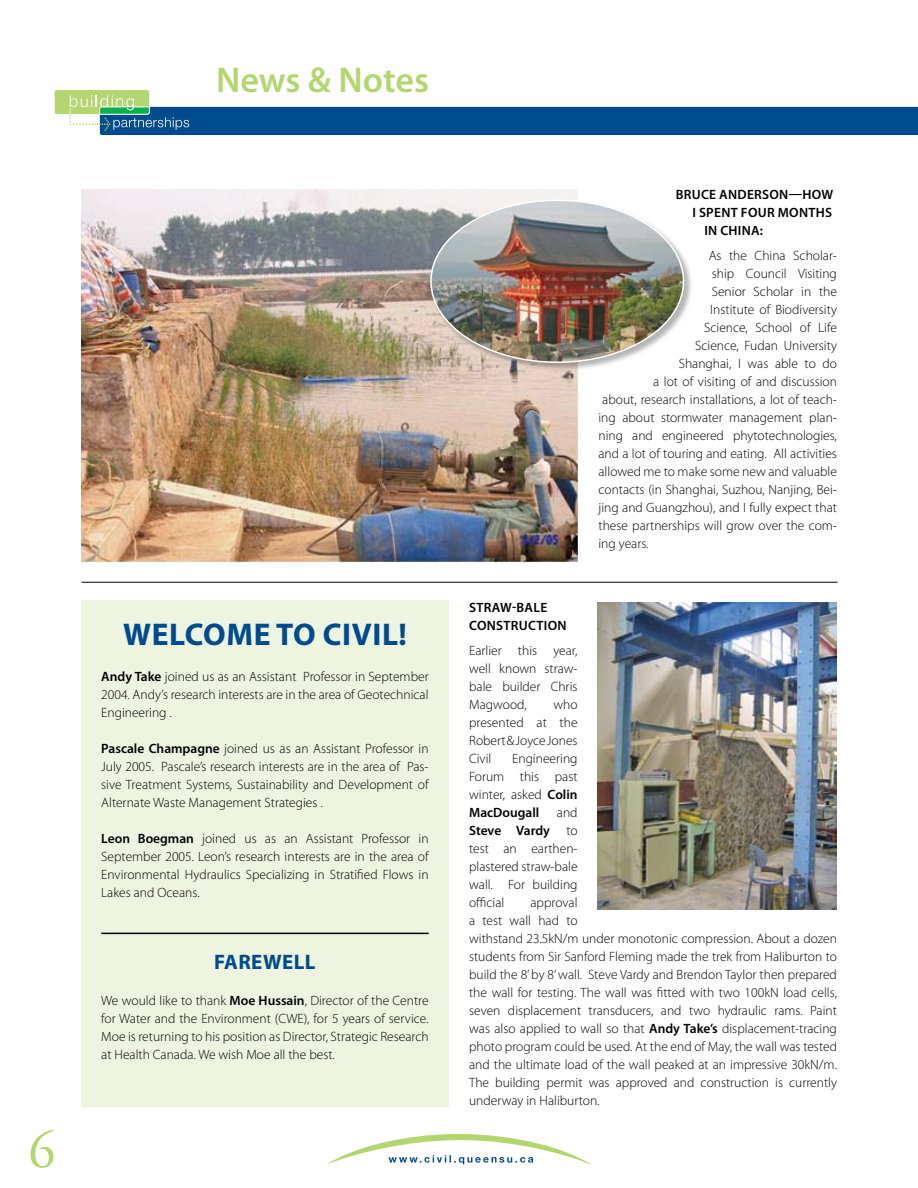
<style>
.page{position:relative;width:918px;height:1188px;background:#fff}
.page>*{position:absolute;margin:0;border:0;box-sizing:border-box;transform-origin:0 0}
.t1{font:600 36px "Myriad Pro";color:#b4d670}
.t2{font:700 31.5px "Myriad Pro";letter-spacing:.02em;color:#004b8d}
.t3{font:700 21px "Myriad Pro";letter-spacing:.02em;color:#004b8d}
.t4{font:300 13.5px/18px "Myriad Pro";color:#000;text-align:justify}
.t5{font:600 13.5px/18px "Myriad Pro";letter-spacing:.02em;color:#000}
.s1{font-weight:600}
</style>
<div class="page">
<svg style="left:326px;top:1134px;width:266px;height:31px"></svg>
<svg style="left:55px;top:90px;width:863px;height:45px"></svg>
<img style="left:81px;top:189px;width:497px;height:373px">
<div style="left:81px;top:601px;width:368px;height:506px;background:#edf4df"></div>
<hr style="left:101px;top:933px;width:328px;height:1px;background:#000">
<hr style="left:82px;top:582px;width:756px;height:1px;background:#000">
<div style="left:429px;top:198px;width:265px;height:175px;background:#000;opacity:.3"></div>
<img style="left:431px;top:200px;width:253px;height:162px;border-radius:50%">
<img style="left:598px;top:602px;width:239px;height:308px">
<h1 class="t1" style="left:216px;top:57px;width:215px">News &amp; Notes</h1>
<h2 class="t2" style="left:123px;top:613px;width:285px">WELCOME TO CIVIL!</h2>
<p class="t4" style="left:101px;top:667px;width:329px"><span class="s1">Andy Take</span> joined us as an Assistant Professor in September 2004. Andy’s research interests are in the area of Geotechnical Engineering .</p>
<p class="t4" style="left:101px;top:739px;width:329px"><span class="s1">Pascale Champagne</span> joined us as an Assistant Professor in July 2005. Pascale’s research interests are in the area of Pas&shy;sive Treatment Systems, Sustainability and Development of Alternate Waste Management Strategies .</p>
<p class="t4" style="left:101px;top:829px;width:329px"><span class="s1">Leon Boegman</span> joined us as an Assistant Professor in September 2005. Leon’s research interests are in the area of Environmental Hydraulics Specializing in Stratified Flows in Lakes and Oceans.</p>
<h3 class="t3" style="left:214px;top:948px;width:103px">FAReWELL</h3>
<p class="t4" style="left:101px;top:991px;width:329px">We would like to thank <span class="s1">Moe Hussain</span>, Director of the Centre for Water and the Environment (CWE), for 5 years of service.<br>Moe is returning to his position as Director, Strategic Research at Health Canada. We wish Moe all the best.</p>
<p class="t5" style="left:676px;top:185px;width:159px">BRUCE ANDERSON—HOW</p>
<p class="t5" style="left:692px;top:203px;width:141px">I SPENT FOUR MONTHS</p>
<p class="t5" style="left:704px;top:221px;width:60px">IN CHINA:</p>
<p class="t4" style="left:709px;top:246px;width:130px">As the China Scholar-</p>
<p class="t4" style="left:712px;top:264px;width:127px">ship Council Visiting</p>
<p class="t4" style="left:712px;top:282px;width:127px">Senior Scholar in the</p>
<p class="t4" style="left:710px;top:300px;width:128px">Institute of Biodiversity</p>
<p class="t4" style="left:704px;top:318px;width:134px">Science, School of Life</p>
<p class="t4" style="left:695px;top:336px;width:143px">Science, Fudan University</p>
<p class="t4" style="left:679px;top:354px;width:160px">Shanghai, I was able to do</p>
<p class="t4" style="left:653px;top:372px;width:185px">a lot of visiting of and discussion</p>
<p class="t4" style="left:602px;top:390px;width:236px">about, research installations, a lot of teach-</p>
<p class="t4" style="left:598px;top:408px;width:240px">ing about stormwater management plan-</p>
<p class="t4" style="left:598px;top:426px;width:240px">ning and engineered phytotechnologies,</p>
<p class="t4" style="left:598px;top:444px;width:240px">and a lot of touring and eating. All activities</p>
<p class="t4" style="left:598px;top:462px;width:240px">allowed me to make some new and valuable</p>
<p class="t4" style="left:598px;top:480px;width:240px">contacts (in Shanghai, Suzhou, Nanjing, Bei-</p>
<p class="t4" style="left:598px;top:498px;width:240px">jing and Guangzhou), and I fully expect that</p>
<p class="t4" style="left:598px;top:516px;width:240px">these partnerships will grow over the com-</p>
<p class="t4" style="left:598px;top:534px;width:52px">ing years.</p>
<p class="t5" style="left:469px;top:598px;width:99px">STRAW-BALE<br>CONSTRuCTION</p>
<p class="t4" style="left:469px;top:641px;width:110px">Earlier this year, well known straw&shy;bale builder Chris Magwood,</p>
<p class="t4" style="left:469px;top:695px;width:110px;text-indent:84px">who presented at the Robert &amp; Joyce Jones Civil</p>
<p class="t4" style="left:469px;top:749px;width:110px;text-indent:43px">Engineering Forum this past winter, asked <span class="s1">Colin MacDougall</span></p>
<p class="t4" style="left:469px;top:803px;width:110px;text-indent:88px">and <span class="s1">Steve Vardy</span> to test an earthen&shy;plastered straw-bale wall. For building official</p>
<p class="t4" style="left:469px;top:893px;width:369px;text-align:left;text-indent:61px">approval<br>a test wall had to<br>withstand 23.5kN/m under monotonic compression. About a dozen students from Sir Sanford Fleming made the trek from Haliburton to build the 8’ by 8’ wall. Steve Vardy and Brendon Taylor then prepared the wall for testing. The wall was fitted with two 100kN load cells, seven displacement transducers, and two hydraulic rams. Paint was also applied to wall so that <span class="s1">Andy Take’s</span> displacement-tracing photo program could be used. At the end of May, the wall was tested and the ultimate load of the wall peaked at an impressive 30kN/m.<br>The building permit was approved and construction is currently underway in Haliburton.</p>
</div>
